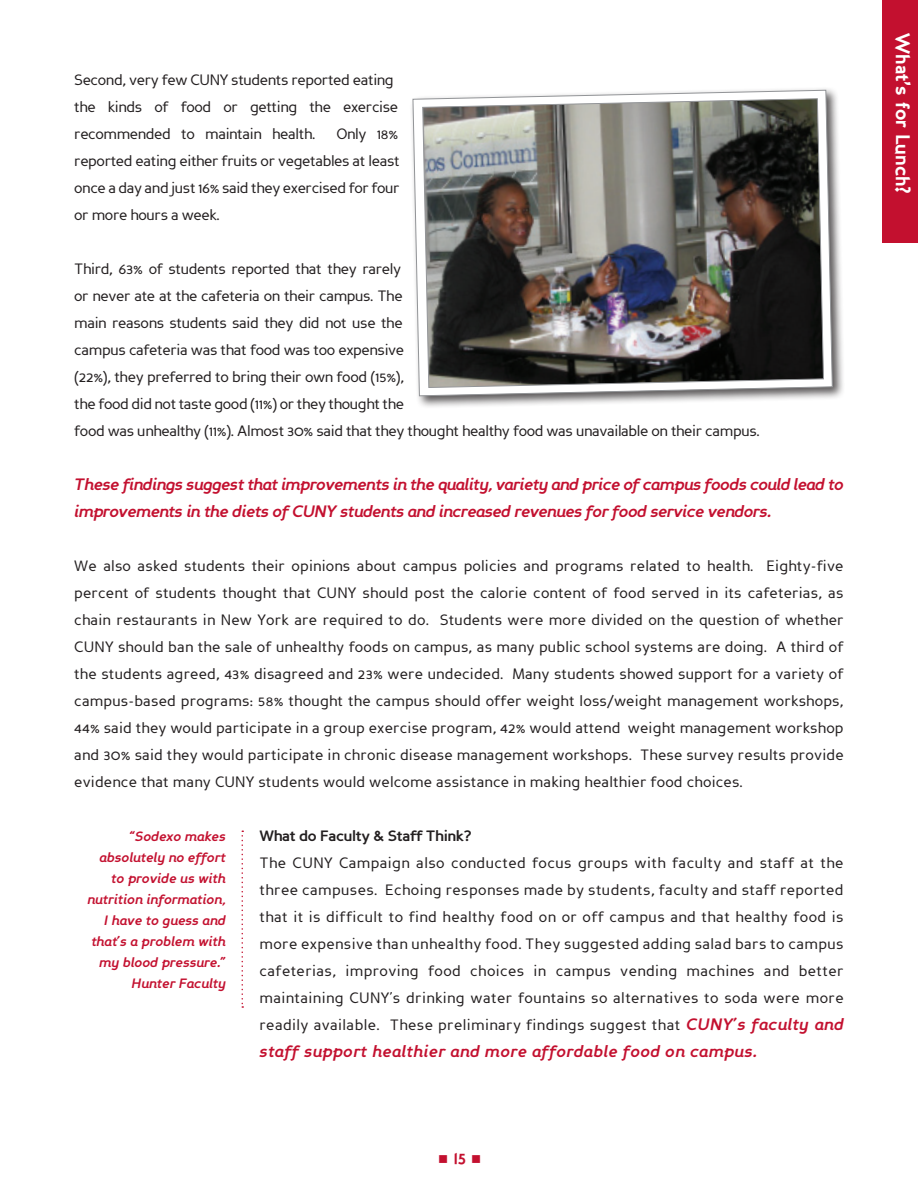
<style>
.page{position:relative;width:918px;height:1188px;background:#fff}
.page>*{position:absolute;margin:0;border:0;box-sizing:border-box;transform-origin:0 0}
.t1{font:19.5px "London Two";color:#fff}
.t2{font:italic 700 16.5px/27px "Perspective Sans";letter-spacing:-.025em;color:#c3102f}
.t3{font:italic 700 16.5px "Perspective Sans";letter-spacing:.025em;color:#c3102f}
.t4{font:15px/27px "Perspective Sans";letter-spacing:-.025em;color:#231f20;text-align:justify}
.t5{font:700 15px "Perspective Sans";letter-spacing:-.025em;color:#231f20}
.t6{font:15px "London Two";color:#c3102f}
.t7{font:italic 700 13.5px/21px "Perspective Sans";color:#c3102f;text-align:right}
.s1{font-weight:700;font-style:italic;font-size:16.5px;color:#c3102f}
</style>
<div class="page">
<div style="left:882px;top:0;width:36px;height:243px;background:#c3102f"></div>
<svg style="left:242px;top:831px;width:1px;height:177px"></svg>
<div style="left:409px;top:87px;width:436px;height:322px;background:#231f20;opacity:.75"></div>
<svg style="left:413px;top:90px;width:420px;height:306px"></svg>
<img style="left:422px;top:98px;width:402px;height:290px">
<p class="t4" style="left:74px;top:67px;width:325px;text-align:left">Second, very few CUNY students reported eating the kinds of food or getting the exercise recommended to maintain health.</p>
<p class="t4" style="left:74px;top:121px;width:327px;text-indent:262px">Only 18% reported eating either fruits or vegetables at least once a day and just 16% said they exercised for four or more hours a week.</p>
<p class="t4" style="left:74px;top:256px;width:687px;text-align:left">Third, 63% of students reported that they rarely<br>or never ate at the cafeteria on their campus. The<br>main reasons students said they did not use the<br>campus cafeteria was that food was too expensive<br>(22%), they preferred to bring their own food (15%),<br>the food did not taste good (11%) or they thought the<br>food was unhealthy (11%). Almost 30% said that they thought healthy food was unavailable on their campus.</p>
<p class="t2" style="left:74px;top:471px;width:771px">These findings suggest that improvements in the quality, variety and price of campus foods could lead to improvements in the diets of CUNY students and increased revenues for food service vendors.</p>
<p class="t4" style="left:74px;top:553px;width:771px">We also asked students their opinions about campus policies and programs related to health. Eighty-five percent of students thought that CUNY should post the calorie content of food served in its cafeterias, as chain restaurants in New York are required to do. Students were more divided on the question of whether CUNY should ban the sale of unhealthy foods on campus, as many public school systems are doing. A third of the students agreed, 43% disagreed and 23% were undecided. Many students showed support for a variety of campus-based programs: 58% thought the campus should offer weight loss/weight management workshops, 44% said they would participate in a group exercise program, 42% would attend weight management workshop and 30% said they would participate in chronic disease management workshops. These survey results provide evidence that many CUNY students would welcome assistance in making healthier food choices.</p>
<p class="t5" style="left:259px;top:827px;width:214px">What do Faculty &amp; Staff Think?</p>
<p class="t4" style="left:259px;top:850px;width:586px">The CUNY Campaign also conducted focus groups with faculty and staff at the three campuses. Echoing responses made by students, faculty and staff reported that it is difficult to find healthy food on or off campus and that healthy food is more expensive than unhealthy food. They suggested adding salad bars to campus cafeterias, improving food choices in campus vending machines and better maintaining CUNY’s drinking water fountains so alternatives to soda were more readily available. These preliminary findings suggest that <span class="s1">CUNY’s faculty and</span></p>
<p class="t3" style="left:259px;top:1042px;width:499px">staff support healthier and more affordable food on campus.</p>
<p class="t7" style="left:87px;top:826px;width:140px">“Sodexo makes absolutely no effort to provide us with nutrition information,<br>I have to guess and that’s a problem with my blood pressure.”<br>Hunter Faculty</p>
<p class="t6" style="left:438px;top:1150px;width:44px">■ 15 ■</p>
<h1 class="t1" style="left:916px;top:33px;width:161px;rotate:90deg">What’s for Lunch?</h1>
</div>
